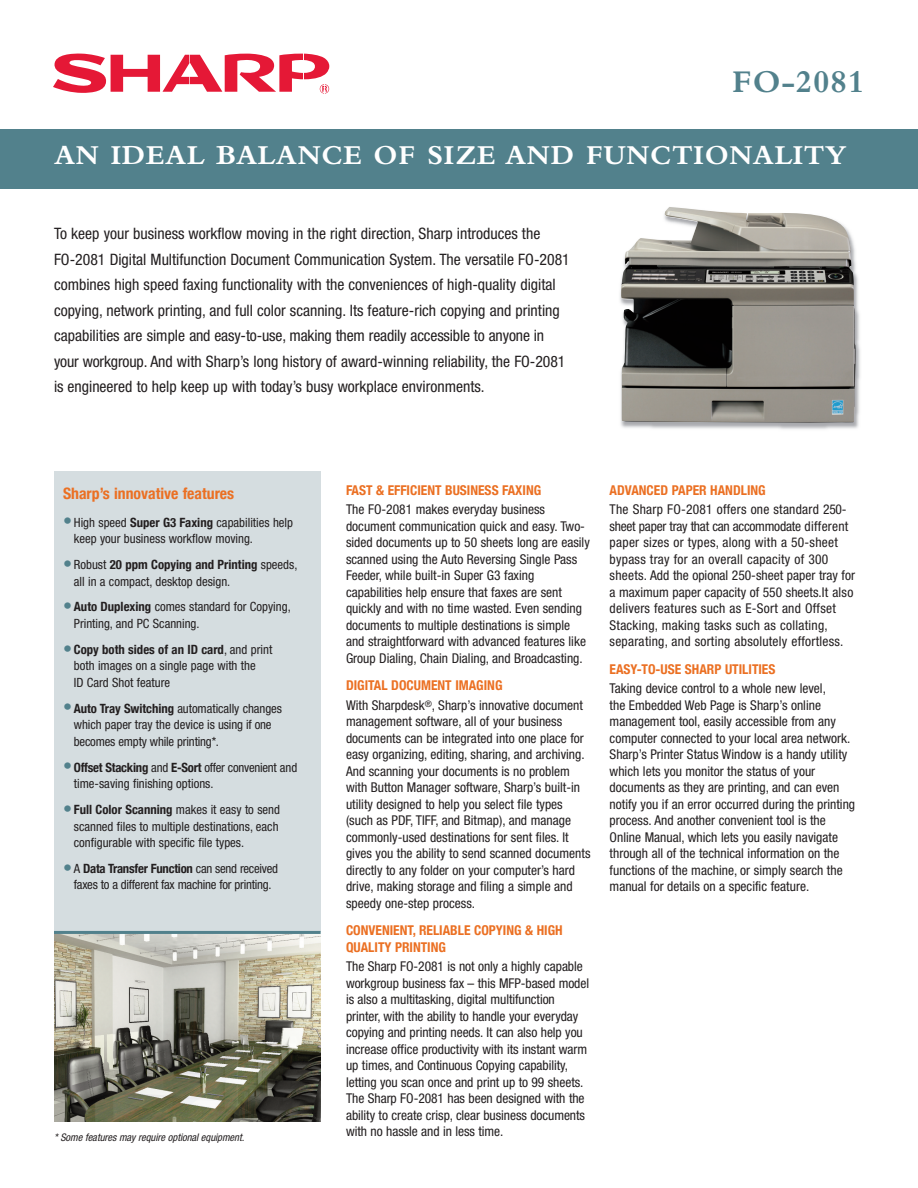
<style>
.page{position:relative;width:918px;height:1188px;background:#fff}
.page>*{position:absolute;margin:0;border:0;box-sizing:border-box;transform-origin:0 0}
.t1{font:700 33px "Bembo Std";letter-spacing:.025em;color:#52818c}
.t2{font:700 28.5px "Bembo Std";letter-spacing:.025em;color:#fff}
.t3{font:condensed 15.75px/25.5px "Helvetica Neue";color:#231f20}
.t4{font:700 condensed 15.75px "Helvetica Neue";color:#eb7023}
.t5{font:condensed 13.5px/16.5px "Helvetica Neue";color:#231f20}
.t6{font:condensed 13.5px/16.5px "Helvetica Neue";letter-spacing:.02em;color:#231f20}
.t7{font:700 condensed 13.5px/16.5px "Helvetica Neue";color:#eb7023}
.t8{font:condensed 12.75px/16.5px "Helvetica Neue";color:#231f20}
.t9{font:condensed 12.75px/16.5px "Helvetica Neue";letter-spacing:-.02em;color:#231f20;text-align:center}
.t10{font:italic condensed 10.5px "Helvetica Neue";letter-spacing:-.005em;color:#231f20}
.s1{font-size:18px;color:#52818c}
.s2{font-weight:700}
.s3{font-weight:700;color:#eb7023}
</style>
<div class="page">
<img style="left:620px;top:274px;width:240px;height:155px">
<img style="left:621px;top:207px;width:235px;height:216px">
<div style="left:54px;top:471px;width:266px;height:602px;background:#d5dde0"></div>
<svg style="left:53px;top:54px;width:276px;height:40px"></svg>
<div style="left:0;top:129px;width:918px;height:60px;background:#52818c"></div>
<img style="left:54px;top:934px;width:266px;height:187px">
<hr style="left:54px;top:931px;width:267px;height:3px;background:#52818c">
<h1 class="t1" style="left:732px;top:71px;width:134px">FO-2081</h1>
<h2 class="t2" style="left:54px;top:146px;width:794px">AN IDEAL BALANCE OF SIZE AND FUNCTIONALITY</h2>
<p class="t3" style="left:54px;top:222px;width:517px">To keep your business workflow moving in the right direction, Sharp introduces the FO-2081 Digital Multifunction Document Communication System. The versatile FO-2081 combines high speed faxing functionality with the conveniences of high-quality digital copying, network printing, and full color scanning. Its feature-rich copying and printing capabilities are simple and easy-to-use, making them readily accessible to anyone in your workgroup. And with Sharp’s long history of award-winning reliability, the FO-2081 is engineered to help keep up with today’s busy workplace environments.</p>
<p class="t4" style="left:63px;top:484px;width:173px">Sharp’s innovative features</p>
<p class="t8" style="left:74px;top:515px;width:221px;text-indent:-11px"><span class="s1">•</span> High speed <span class="s2">Super G3 Faxing</span> capabilities help keep your business workflow moving.</p>
<p class="t8" style="left:74px;top:557px;width:225px;text-indent:-11px"><span class="s1">•</span> Robust <span class="s2">20 ppm Copying and Printing</span> speeds, all in a compact, desktop design.</p>
<p class="t8" style="left:74px;top:600px;width:218px;text-indent:-11px"><span class="s1">•</span> <span class="s2">Auto Duplexing</span> comes standard for Copying,<br>Printing, and PC Scanning.</p>
<p class="t8" style="left:74px;top:642px;width:200px;text-indent:-11px"><span class="s1">•</span> <span class="s2">Copy both sides of an ID card</span>, and print both images on a single page with the<br>ID Card Shot feature</p>
<p class="t8" style="left:74px;top:701px;width:210px;text-indent:-11px"><span class="s1">•</span> <span class="s2">Auto Tray Switching</span> automatically changes which paper tray the device is using if one becomes empty while printing*.</p>
<p class="t8" style="left:74px;top:760px;width:225px;text-indent:-11px"><span class="s1">•</span> <span class="s2">Offset Stacking</span> and <span class="s2">E-Sort</span> offer convenient and time-saving finishing options.</p>
<p class="t8" style="left:74px;top:802px;width:208px;text-align:justify;text-indent:-11px"><span class="s1">•</span><span class="s2">Full Color Scanning</span> makes it easy to send scanned files to multiple destinations, each configurable with specific file types.</p>
<p class="t9" style="left:63px;top:861px;width:217px"><span class="s1">•</span> A <span class="s2">Data Transfer Function</span> can send received faxes to a different fax machine for printing.</p>
<p class="t10" style="left:54px;top:1134px;width:192px">* Some features may require optional equipment.</p>
<p class="t7" style="left:346px;top:481px;width:197px">FAST &amp; EFFICIENT BUSINESS FAXING</p>
<p class="t5" style="left:346px;top:503px;width:245px">The FO-2081 makes everyday business document communication quick and easy. Two&shy;sided documents up to 50 sheets long are easily scanned using the Auto Reversing Single Pass Feeder, while built-in Super G3 faxing capabilities help ensure that faxes are sent quickly and with no time wasted. Even sending documents to multiple destinations is simple and straightforward with advanced features like Group Dialing, Chain Dialing, and Broadcasting.</p>
<p class="t5" style="left:346px;top:677px;width:238px;line-height:19.8px"><span class="s3">DIGITAL DOCUMENT IMAGING<br></span>With Sharpdesk<sup>®</sup>, Sharp’s innovative document</p>
<p class="t5" style="left:346px;top:715px;width:246px">management software, all of your business documents can be integrated into one place for easy organizing, editing, sharing, and archiving.<br>And scanning your documents is no problem with Button Manager software, Sharp’s built-in utility designed to help you select file types (such as PDF, TIFF, and Bitmap), and manage commonly-used destinations for sent files. It gives you the ability to send scanned documents directly to any folder on your computer’s hard drive, making storage and filing a simple and speedy one-step process.</p>
<p class="t7" style="left:346px;top:922px;width:218px">CONVENIENT, RELIABLE COPYING &amp; HIGH<br>QUALITY PRINTING</p>
<p class="t5" style="left:346px;top:960px;width:245px">The Sharp FO-2081 is not only a highly capable workgroup business fax – this MFP-based model is also a multitasking, digital multifunction printer, with the ability to handle your everyday copying and printing needs. It can also help you increase office productivity with its instant warm up times, and Continuous Copying capability, letting you scan once and print up to 99 sheets.<br>The Sharp FO-2081 has been designed with the ability to create crisp, clear business documents with no hassle and in less time.</p>
<p class="t7" style="left:610px;top:481px;width:158px">ADVANCED PAPER HANDLING</p>
<p class="t6" style="left:610px;top:503px;width:247px">The Sharp FO-2081 offers one standard 250- sheet paper tray that can accommodate different paper sizes or types, along with a 50-sheet bypass tray for an overall capacity of 300 sheets. Add the opional 250-sheet paper tray for a maximum paper capacity of 550 sheets.It also delivers features such as E-Sort and Offset Stacking, making tasks such as collating, separating, and sorting absolutely effortless.</p>
<p class="t7" style="left:610px;top:660px;width:167px">EASY-TO-USE SHARP UTILITIES</p>
<p class="t5" style="left:610px;top:682px;width:247px">Taking device control to a whole new level,<br>the Embedded Web Page is Sharp’s online management tool, easily accessible from any computer connected to your local area network.<br>Sharp’s Printer Status Window is a handy utility which lets you monitor the status of your documents as they are printing, and can even notify you if an error occurred during the printing process. And another convenient tool is the Online Manual, which lets you easily navigate through all of the technical information on the functions of the machine, or simply search the manual for details on a specific feature.</p>
</div>
